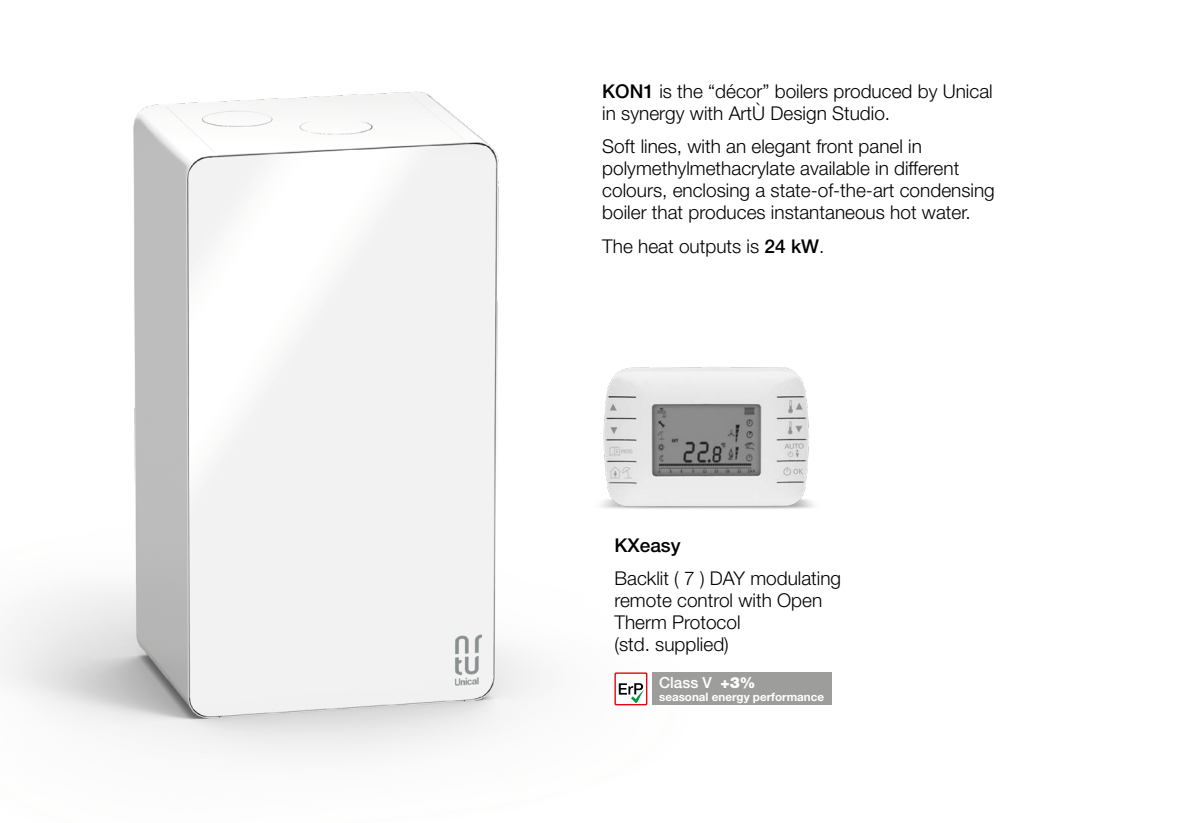
<style>
.page{position:relative;width:1191px;height:823px;background:#fff}
.page>*{position:absolute;margin:0;border:0;box-sizing:border-box;transform-origin:0 0}
.t1{font:300 19px/22px "Helvetica Neue";color:#000}
.t2{font:500 19px "Helvetica Neue";color:#000}
.t3{font:500 15.4px "Helvetica Neue";color:#fff}
.t4{font:700 11.6px "Helvetica Neue";color:#fff}
.s1{font-weight:500}
.s2{font-weight:900}
</style>
<div class="page">
<img style="left:1px;top:91px;width:647px;height:664px">
<img style="left:569px;top:352px;width:245px;height:172px">
<div style="left:652px;top:672px;width:179px;height:33px;background:#9d9d9c"></div>
<svg style="left:614px;top:672px;width:33px;height:33px"></svg>
<div style="left:616px;top:673px;width:30px;height:30px;background:#fff"></div>
<svg style="left:619px;top:683px;width:26px;height:20px"></svg>
<p class="t1" style="left:602px;top:80px;width:392px"><span class="s1">KON1</span> is the “décor” boilers produced by Unical in synergy with ArtÙ Design Studio.</p>
<p class="t1" style="left:602px;top:135px;width:394px">Soft lines, with an elegant front panel in polymethylmethacrylate available in different colours, enclosing a state-of-the-art condensing boiler that produces instantaneous hot water.</p>
<p class="t1" style="left:602px;top:234px;width:224px">The heat outputs is <span class="s1">24 kW</span>.</p>
<p class="t2" style="left:614px;top:533px;width:68px">KXeasy</p>
<p class="t1" style="left:614px;top:566px;width:228px">Backlit ( 7 ) DAY modulating remote control with Open<br>Therm Protocol<br>(std. supplied)</p>
<p class="t3" style="left:659px;top:672px;width:98px">Class V <span class="s2">+3%</span></p>
<p class="t4" style="left:659px;top:689px;width:166px">seasonal energy performance</p>
</div>
